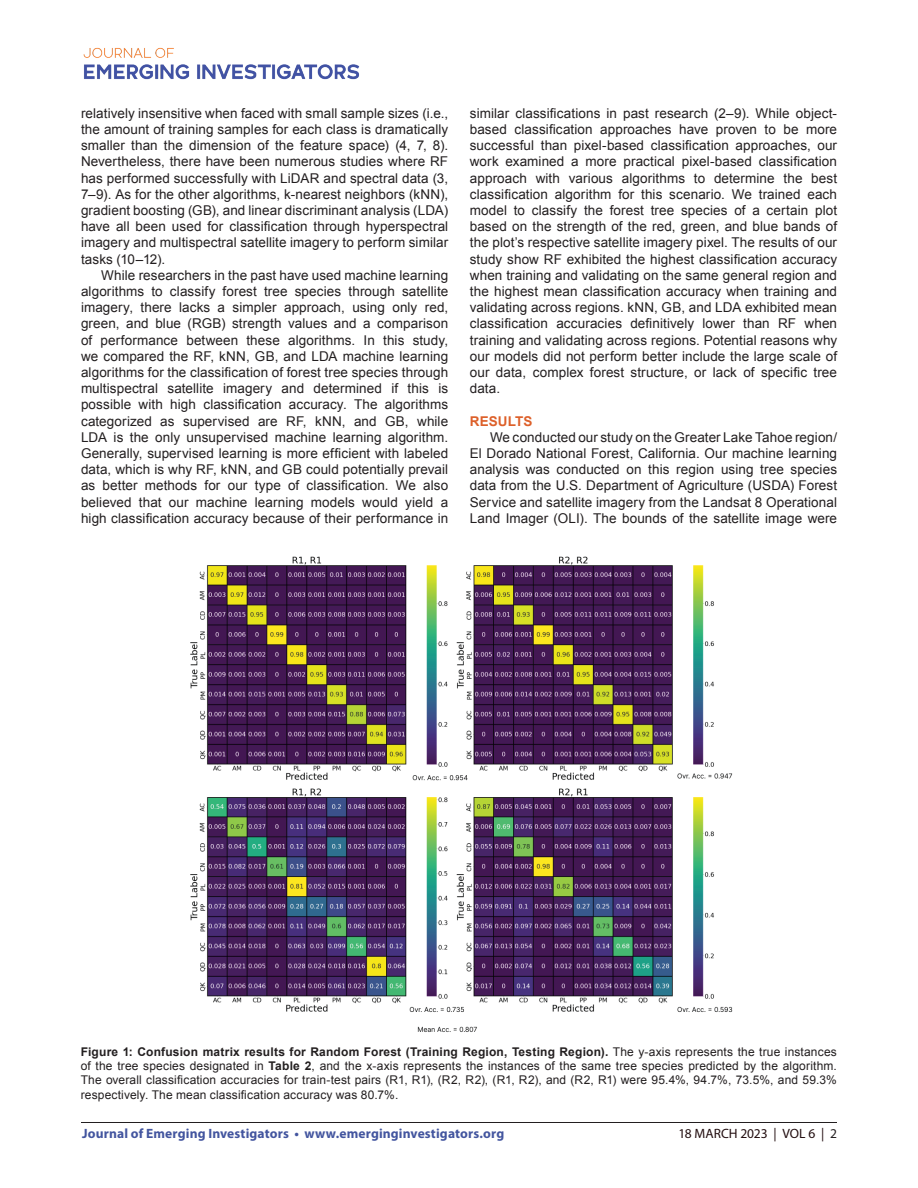
<style>
.page{position:relative;width:918px;height:1188px;background:#fff}
.page>*{position:absolute;margin:0;border:0;box-sizing:border-box;transform-origin:0 0}
.t1{font:13.5px/16.2px "Arial";letter-spacing:.005em;color:#231f20;text-align:justify}
.t2{font:700 13.5px "Myriad Pro";letter-spacing:.01em;color:#43559f}
.t3{font:13.5px "Myriad Pro";letter-spacing:-.005em;color:#230e10}
.t4{font:700 13.5px "Arial";letter-spacing:.005em;color:#dd602a}
.t5{font:12px/14.4px "Arial";letter-spacing:.015em;color:#231f20;text-align:justify}
.s1{font-weight:700}
.s2{color:#231f20}
</style>
<div class="page">
<hr style="left:81px;top:1122px;width:756px;height:1px;background:#231f20">
<img style="left:83px;top:47px;width:277px;height:33px">
<img style="left:190px;top:556px;width:543px;height:476px">
<p class="t1" style="left:81px;top:105px;width:369px">relatively insensitive when faced with small sample sizes (i.e., the amount of training samples for each class is dramatically smaller than the dimension of the feature space) (4, 7, 8).<br>Nevertheless, there have been numerous studies where RF has performed successfully with LiDAR and spectral data (3, 7–9). As for the other algorithms, k-nearest neighbors (kNN), gradient boosting (GB), and linear discriminant analysis (LDA) have all been used for classification through hyperspectral imagery and multispectral satellite imagery to perform similar tasks (10–12).</p>
<p class="t1" style="left:81px;top:267px;width:369px;text-indent:20px">While researchers in the past have used machine learning algorithms to classify forest tree species through satellite imagery, there lacks a simpler approach, using only red, green, and blue (RGB) strength values and a comparison of performance between these algorithms. In this study, we compared the RF, kNN, GB, and LDA machine learning algorithms for the classification of forest tree species through multispectral satellite imagery and determined if this is possible with high classification accuracy. The algorithms categorized as supervised are RF, kNN, and GB, while LDA is the only unsupervised machine learning algorithm.<br>Generally, supervised learning is more efficient with labeled data, which is why RF, kNN, and GB could potentially prevail as better methods for our type of classification. We also believed that our machine learning models would yield a high classification accuracy because of their performance in</p>
<p class="t1" style="left:470px;top:105px;width:369px">similar classifications in past research (2–9). While object&shy;based classification approaches have proven to be more successful than pixel-based classification approaches, our work examined a more practical pixel-based classification approach with various algorithms to determine the best classification algorithm for this scenario. We trained each model to classify the forest tree species of a certain plot based on the strength of the red, green, and blue bands of the plot’s respective satellite imagery pixel. The results of our study show RF exhibited the highest classification accuracy when training and validating on the same general region and the highest mean classification accuracy when training and validating across regions. kNN, GB, and LDA exhibited mean classification accuracies definitively lower than RF when training and validating across regions. Potential reasons why our models did not perform better include the large scale of our data, complex forest structure, or lack of specific tree data.</p>
<p class="t4" style="left:470px;top:412px;width:64px">RESULTS</p>
<p class="t1" style="left:470px;top:429px;width:369px;text-indent:20px">We conducted our study on the Greater Lake Tahoe region/ El Dorado National Forest, California. Our machine learning analysis was conducted on this region using tree species data from the U.S. Department of Agriculture (USDA) Forest Service and satellite imagery from the Landsat 8 Operational Land Imager (OLI). The bounds of the satellite image were</p>
<p class="t5" style="left:81px;top:1044px;width:758px"><span class="s1">Figure 1: Confusion matrix results for Random Forest (Training Region, Testing Region).</span> The y-axis represents the true instances of the tree species designated in <span class="s1">Table 2</span>, and the x-axis represents the instances of the same tree species predicted by the algorithm.<br>The overall classification accuracies for train-test pairs (R1, R1), (R2, R2), (R1, R2), and (R2, R1) were 95.4%, 94.7%, 73.5%, and 59.3% respectively. The mean classification accuracy was 80.7%.</p>
<p class="t2" style="left:82px;top:1125px;width:424px">Journal of Emerging Investigators • www.emerginginvestigators.org</p>
<p class="t3" style="left:678px;top:1125px;width:160px">18 MARCH 2023 | VOL 6 | <span class="s2">2</span></p>
</div>
